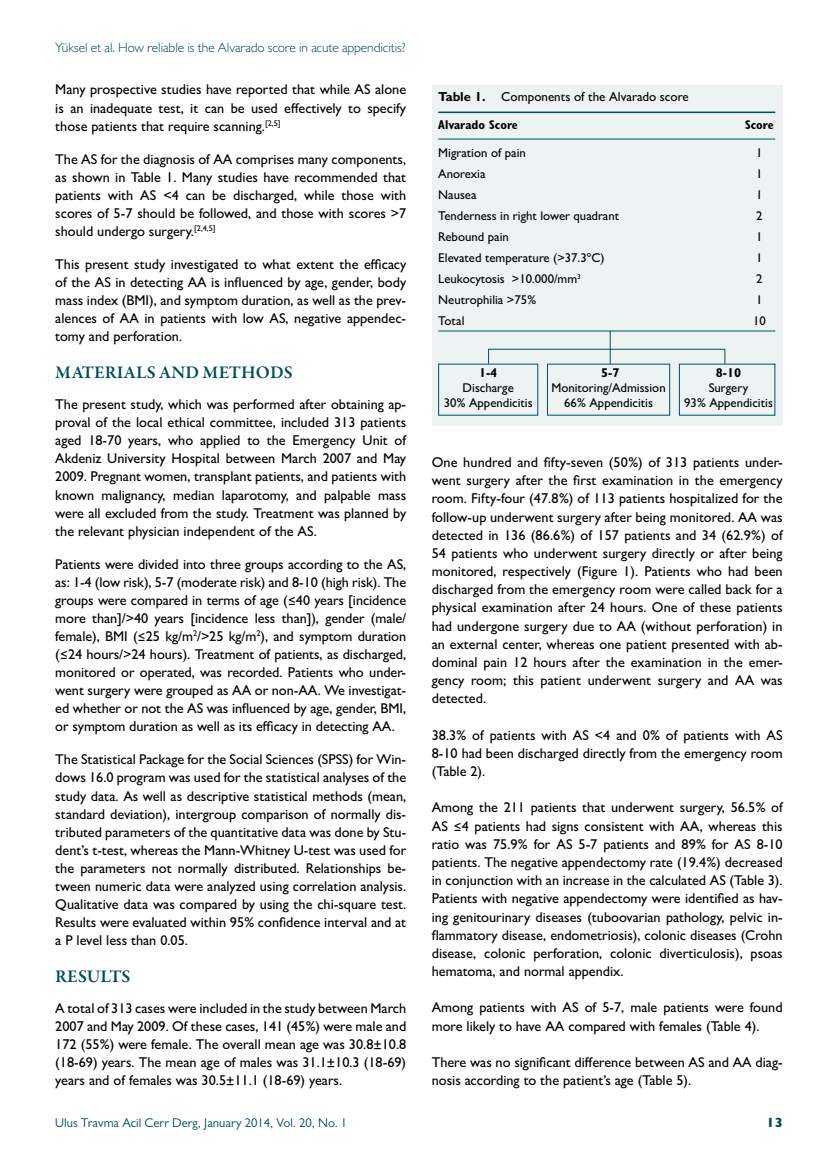
<style>
.page{position:relative;width:838px;height:1170px;background:#fff}
.page>*{position:absolute;margin:0;border:0;box-sizing:border-box;transform-origin:0 0}
.t1{font:600 18px "Garamond Premr Pro";letter-spacing:.005em;color:#004f5a}
.t2{font:500 14.25px/18px "Gill Sans MT Pro";color:#000;text-align:justify}
.t3{font:300 13.5px "Gill Sans MT Pro";letter-spacing:-.005em;color:#004f5a}
.t4{font:800 13.5px "Gill Sans MT Pro";color:#004f5a}
.t5{font:500 13.05px "Gill Sans MT Pro";color:#000}
.t6{font:500 12.75px/15px "Gill Sans MT Pro";color:#000;text-align:center}
.t7{font:12.75px "Gill Sans MT Pro";color:#004f5a}
.t8{font:700 condensed 12.75px "Gill Sans MT Pro";color:#000}
.t9{font:700 12.75px "Gill Sans MT Pro";color:#000}
.s1{font-weight:700}
</style>
<div class="page">
<div style="left:432px;top:85px;width:350px;height:340px;background:#edf3f3"></div>
<hr style="left:438px;top:111px;width:337px;height:2px;background:#004f5a">
<hr style="left:438px;top:139px;width:337px;height:1px;background:#004f5a">
<hr style="left:438px;top:330px;width:337px;height:1px;background:#004f5a">
<svg style="left:438px;top:363px;width:100px;height:53px"></svg>
<div style="left:488px;top:349px;width:237px;height:15px;border:1px solid #004f5a"></div>
<hr style="left:610px;top:331px;width:1px;height:33px;background:#004f5a">
<p class="t3" style="left:55px;top:39px;width:352px">Yüksel et al. How reliable is the Alvarado score in acute appendicitis?</p>
<p class="t2" style="left:55px;top:81px;width:352px">Many prospective studies have reported that while AS alone is an inadequate test, it can be used effectively to specify those patients that require scanning.<sup>[2,5]</sup></p>
<p class="t2" style="left:55px;top:150px;width:352px">The AS for the diagnosis of AA comprises many components, as shown in Table 1. Many studies have recommended that patients with AS &lt;4 can be discharged, while those with scores of 5-7 should be followed, and those with scores &gt;7 should undergo surgery.<sup>[2,4,5]</sup></p>
<p class="t2" style="left:55px;top:255px;width:352px">This present study investigated to what extent the efficacy of the AS in detecting AA is influenced by age, gender, body mass index (BMI), and symptom duration, as well as the prev&shy;alences of AA in patients with low AS, negative appendec&shy;tomy and perforation.</p>
<p class="t1" style="left:55px;top:362px;width:239px">MATERIALS AND METHODS</p>
<p class="t2" style="left:55px;top:395px;width:352px">The present study, which was performed after obtaining ap&shy;proval of the local ethical committee, included 313 patients aged 18-70 years, who applied to the Emergency Unit of Akdeniz University Hospital between March 2007 and May 2009. Pregnant women, transplant patients, and patients with known malignancy, median laparotomy, and palpable mass were all excluded from the study. Treatment was planned by the relevant physician independent of the AS.</p>
<p class="t2" style="left:55px;top:554px;width:352px">Patients were divided into three groups according to the AS, as: 1-4 (low risk), 5-7 (moderate risk) and 8-10 (high risk). The groups were compared in terms of age (≤40 years [incidence more than]/&gt;40 years [incidence less than]), gender (male/ female), BMI (≤25 kg/m<sup>2</sup>/&gt;25 kg/m<sup>2</sup>), and symptom duration (≤24 hours/&gt;24 hours). Treatment of patients, as discharged, monitored or operated, was recorded. Patients who under&shy;went surgery were grouped as AA or non-AA. We investigat&shy;ed whether or not the AS was influenced by age, gender, BMI, or symptom duration as well as its efficacy in detecting AA.</p>
<p class="t2" style="left:55px;top:750px;width:352px">The Statistical Package for the Social Sciences (SPSS) for Win&shy;dows 16.0 program was used for the statistical analyses of the study data. As well as descriptive statistical methods (mean, standard deviation), intergroup comparison of normally dis&shy;tributed parameters of the quantitative data was done by Stu&shy;dent’s t-test, whereas the Mann-Whitney U-test was used for the parameters not normally distributed. Relationships be&shy;tween numeric data were analyzed using correlation analysis.<br>Qualitative data was compared by using the chi-square test.<br>Results were evaluated within 95% confidence interval and at a P level less than 0.05.</p>
<p class="t1" style="left:55px;top:965px;width:77px">RESULTS</p>
<p class="t2" style="left:55px;top:998px;width:352px">A total of 313 cases were included in the study between March 2007 and May 2009. Of these cases, 141 (45%) were male and 172 (55%) were female. The overall mean age was 30.8±10.8 (18-69) years. The mean age of males was 31.1±10.3 (18-69) years and of females was 30.5±11.1 (18-69) years.</p>
<p class="t5" style="left:438px;top:89px;width:252px"><span class="s1">Table 1.</span> Components of the Alvarado score</p>
<p class="t8" style="left:438px;top:117px;width:81px">Alvarado Score</p>
<p class="t8" style="left:745px;top:117px;width:30px">Score</p>
<p class="t6" style="left:438px;top:145px;width:89px">Migration of pain</p>
<p class="t6" style="left:756px;top:145px;width:8px">1</p>
<p class="t6" style="left:438px;top:166px;width:49px">Anorexia</p>
<p class="t6" style="left:756px;top:166px;width:8px">1</p>
<p class="t6" style="left:438px;top:187px;width:40px">Nausea</p>
<p class="t6" style="left:756px;top:187px;width:8px">1</p>
<p class="t6" style="left:438px;top:208px;width:182px">Tenderness in right lower quadrant</p>
<p class="t6" style="left:756px;top:208px;width:8px">2</p>
<p class="t6" style="left:438px;top:229px;width:72px">Rebound pain</p>
<p class="t6" style="left:756px;top:229px;width:8px">1</p>
<p class="t6" style="left:438px;top:250px;width:168px">Elevated temperature (&gt;37.3ºC)</p>
<p class="t6" style="left:756px;top:250px;width:8px">1</p>
<p class="t6" style="left:438px;top:271px;width:144px">Leukocytosis &gt;10.000/mm<sup>3</sup></p>
<p class="t6" style="left:756px;top:271px;width:8px">2</p>
<p class="t6" style="left:438px;top:292px;width:99px">Neutrophilia &gt;75%</p>
<p class="t6" style="left:756px;top:292px;width:8px">1</p>
<p class="t6" style="left:438px;top:313px;width:28px">Total</p>
<p class="t6" style="left:753px;top:313px;width:14px">10</p>
<p class="t9" style="left:479px;top:365px;width:20px">1-4</p>
<p class="t6" style="left:444px;top:380px;width:90px">Discharge<br>30% Appendicitis</p>
<p class="t9" style="left:601px;top:365px;width:20px">5-7</p>
<p class="t6" style="left:551px;top:380px;width:116px">Monitoring/Admission<br>66% Appendicitis</p>
<p class="t9" style="left:715px;top:365px;width:27px">8-10</p>
<p class="t6" style="left:684px;top:380px;width:90px">Surgery<br>93% Appendicitis</p>
<p class="t2" style="left:432px;top:453px;width:352px">One hundred and fifty-seven (50%) of 313 patients under&shy;went surgery after the first examination in the emergency room. Fifty-four (47.8%) of 113 patients hospitalized for the follow-up underwent surgery after being monitored. AA was detected in 136 (86.6%) of 157 patients and 34 (62.9%) of 54 patients who underwent surgery directly or after being monitored, respectively (Figure 1). Patients who had been discharged from the emergency room were called back for a physical examination after 24 hours. One of these patients had undergone surgery due to AA (without perforation) in an external center, whereas one patient presented with ab&shy;dominal pain 12 hours after the examination in the emer&shy;gency room; this patient underwent surgery and AA was detected.</p>
<p class="t2" style="left:432px;top:725px;width:352px">38.3% of patients with AS &lt;4 and 0% of patients with AS 8-10 had been discharged directly from the emergency room (Table 2).</p>
<p class="t2" style="left:432px;top:798px;width:352px">Among the 211 patients that underwent surgery, 56.5% of AS ≤4 patients had signs consistent with AA, whereas this ratio was 75.9% for AS 5-7 patients and 89% for AS 8-10 patients. The negative appendectomy rate (19.4%) decreased in conjunction with an increase in the calculated AS (Table 3).<br>Patients with negative appendectomy were identified as hav&shy;ing genitourinary diseases (tuboovarian pathology, pelvic in&shy;flammatory disease, endometriosis), colonic diseases (Crohn disease, colonic perforation, colonic diverticulosis), psoas hematoma, and normal appendix.</p>
<p class="t2" style="left:432px;top:998px;width:352px">Among patients with AS of 5-7, male patients were found more likely to have AA compared with females (Table 4).</p>
<p class="t2" style="left:432px;top:1052px;width:352px">There was no significant difference between AS and AA diag&shy;nosis according to the patient’s age (Table 5).</p>
<p class="t7" style="left:55px;top:1115px;width:293px">Ulus Travma Acil Cerr Derg, January 2014, Vol. 20, No. 1</p>
<p class="t4" style="left:766px;top:1114px;width:18px">13</p>
</div>
